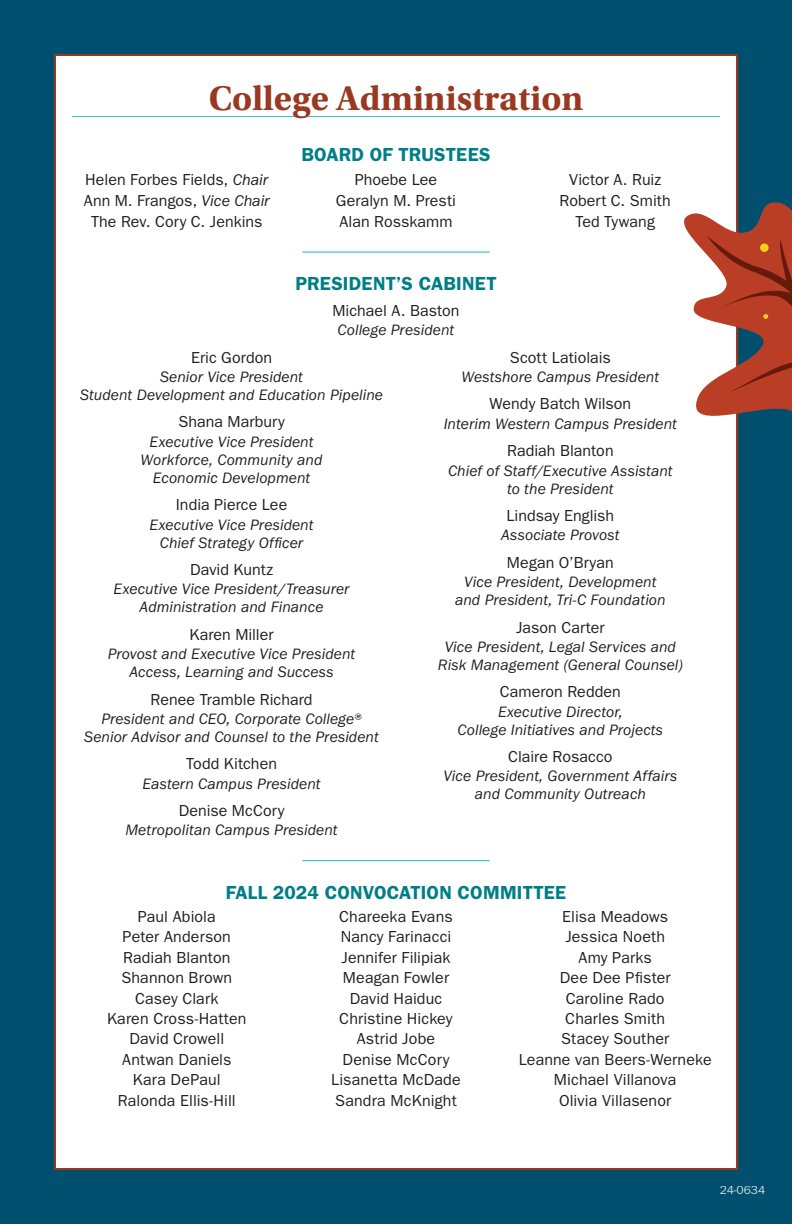
<style>
.page{position:relative;width:792px;height:1224px;background:#004f6e}
.page>*{position:absolute;margin:0;border:0;box-sizing:border-box;transform-origin:0 0}
.Administration_Title{font:700 36px "Utopia Std";color:#993921}
.Admin_Subtitles{font:600 19px "ITC Franklin Gothic Std";letter-spacing:.01em;color:#007e87}
.Convo_Committee_P{font:16px "ITC Franklin Gothic Std";letter-spacing:.01em;color:#231f20}
.Presidents_Cabinet_N{font:16px "ITC Franklin Gothic Std";letter-spacing:.005em;color:#231f20}
.Trustees{font:16px "ITC Franklin Gothic Std";letter-spacing:.005em;color:#231f20}
.Presidents_Cabinet_T{font:italic 15.6px/18px "ITC Franklin Gothic Std";letter-spacing:.005em;color:#231f20;text-align:center}
.t1{font:12px "ITC Franklin Gothic Std";color:#fff}
.s1{font-style:italic}
</style>
<div class="page">
<div style="left:54px;top:54px;width:684px;height:1116px;background:#fff;border:2px solid #993921"></div>
<hr style="left:72px;top:116px;width:648px;height:1px;background:#3ac1cd">
<hr style="left:302px;top:251px;width:188px;height:2px;background:#3ac1cd">
<hr style="left:302px;top:860px;width:188px;height:1px;background:#3ac1cd">
<svg style="left:684px;top:197px;width:108px;height:236px"></svg>
<h1 class="Administration_Title" style="left:209px;top:77px;width:376px">College Administration</h1>
<h2 class="Admin_Subtitles" style="left:301px;top:143px;width:191px">BOARD OF TRUSTEES</h2>
<p class="Trustees" style="left:85px;top:170px;width:184px">Helen Forbes Fields, <span class="s1">Chair</span></p>
<p class="Trustees" style="left:84px;top:191px;width:187px">Ann M. Frangos, <span class="s1">Vice Chair</span></p>
<p class="Trustees" style="left:91px;top:212px;width:173px">The Rev. Cory C. Jenkins</p>
<p class="Trustees" style="left:355px;top:170px;width:84px">Phoebe Lee</p>
<p class="Trustees" style="left:336px;top:191px;width:122px">Geralyn M. Presti</p>
<p class="Trustees" style="left:340px;top:212px;width:114px">Alan Rosskamm</p>
<p class="Trustees" style="left:569px;top:170px;width:93px">Victor A. Ruiz</p>
<p class="Trustees" style="left:559px;top:191px;width:113px">Robert C. Smith</p>
<p class="Trustees" style="left:575px;top:212px;width:81px">Ted Tywang</p>
<h2 class="Admin_Subtitles" style="left:295px;top:272px;width:203px">PRESIDENT’S CABINET</h2>
<p class="Presidents_Cabinet_N" style="left:332px;top:301px;width:129px">Michael A. Baston</p>
<p class="Presidents_Cabinet_T" style="left:338px;top:321px;width:118px">College President</p>
<p class="Presidents_Cabinet_N" style="left:191px;top:348px;width:83px">Eric Gordon</p>
<p class="Presidents_Cabinet_T" style="left:160px;top:368px;width:145px">Senior Vice President</p>
<p class="Presidents_Cabinet_T" style="left:80px;top:386px;width:304px">Student Development and Education Pipeline</p>
<p class="Presidents_Cabinet_N" style="left:178px;top:413px;width:108px">Shana Marbury</p>
<p class="Presidents_Cabinet_T" style="left:141px;top:433px;width:183px">Executive Vice President<br>Workforce, Community and<br>Economic Development</p>
<p class="Presidents_Cabinet_N" style="left:176px;top:496px;width:113px">India Pierce Lee</p>
<p class="Presidents_Cabinet_T" style="left:150px;top:516px;width:166px">Executive Vice President</p>
<p class="Presidents_Cabinet_T" style="left:160px;top:534px;width:145px">Chief Strategy Officer</p>
<p class="Presidents_Cabinet_N" style="left:190px;top:560px;width:85px">David Kuntz</p>
<p class="Presidents_Cabinet_T" style="left:114px;top:580px;width:237px">Executive Vice President/Treasurer<br>Administration and Finance</p>
<p class="Presidents_Cabinet_N" style="left:190px;top:625px;width:86px">Karen Miller</p>
<p class="Presidents_Cabinet_T" style="left:108px;top:645px;width:249px">Provost and Executive Vice President<br>Access, Learning and Success</p>
<p class="Presidents_Cabinet_N" style="left:151px;top:690px;width:163px">Renee Tramble Richard</p>
<p class="Presidents_Cabinet_T" style="left:101px;top:710px;width:262px">President and CEO, Corporate College®</p>
<p class="Presidents_Cabinet_T" style="left:84px;top:728px;width:296px">Senior Advisor and Counsel to the President</p>
<p class="Presidents_Cabinet_N" style="left:186px;top:755px;width:92px">Todd Kitchen</p>
<p class="Presidents_Cabinet_T" style="left:142px;top:775px;width:180px">Eastern Campus President</p>
<p class="Presidents_Cabinet_N" style="left:179px;top:801px;width:107px">Denise McCory</p>
<p class="Presidents_Cabinet_T" style="left:125px;top:822px;width:214px">Metropolitan Campus President</p>
<p class="Presidents_Cabinet_N" style="left:510px;top:348px;width:102px">Scott Latiolais</p>
<p class="Presidents_Cabinet_T" style="left:462px;top:368px;width:199px">Westshore Campus President</p>
<p class="Presidents_Cabinet_N" style="left:490px;top:395px;width:143px">Wendy Batch Wilson</p>
<p class="Presidents_Cabinet_T" style="left:444px;top:415px;width:235px">Interim Western Campus President</p>
<p class="Presidents_Cabinet_N" style="left:507px;top:442px;width:108px">Radiah Blanton</p>
<p class="Presidents_Cabinet_T" style="left:448px;top:462px;width:226px">Chief of Staff/Executive Assistant</p>
<p class="Presidents_Cabinet_T" style="left:507px;top:480px;width:108px">to the President</p>
<p class="Presidents_Cabinet_N" style="left:507px;top:506px;width:109px">Lindsay English</p>
<p class="Presidents_Cabinet_T" style="left:501px;top:526px;width:120px">Associate Provost</p>
<p class="Presidents_Cabinet_N" style="left:507px;top:553px;width:108px">Megan O’Bryan</p>
<p class="Presidents_Cabinet_T" style="left:455px;top:573px;width:212px">Vice President, Development and President, Tri-C Foundation</p>
<p class="Presidents_Cabinet_N" style="left:516px;top:618px;width:90px">Jason Carter</p>
<p class="Presidents_Cabinet_T" style="left:438px;top:638px;width:246px">Vice President, Legal Services and<br>Risk Management (General Counsel)</p>
<p class="Presidents_Cabinet_N" style="left:500px;top:683px;width:123px">Cameron Redden</p>
<p class="Presidents_Cabinet_T" style="left:458px;top:703px;width:207px">Executive Director,<br>College Initiatives and Projects</p>
<p class="Presidents_Cabinet_N" style="left:508px;top:747px;width:106px">Claire Rosacco</p>
<p class="Presidents_Cabinet_T" style="left:443px;top:768px;width:236px">Vice President, Government Affairs and Community Outreach</p>
<h2 class="Admin_Subtitles" style="left:226px;top:881px;width:342px">FALL 2024 CONVOCATION COMMITTEE</h2>
<p class="Convo_Committee_P" style="left:138px;top:907px;width:80px">Paul Abiola</p>
<p class="Convo_Committee_P" style="left:123px;top:928px;width:110px">Peter Anderson</p>
<p class="Convo_Committee_P" style="left:123px;top:948px;width:109px">Radiah Blanton</p>
<p class="Convo_Committee_P" style="left:121px;top:969px;width:112px">Shannon Brown</p>
<p class="Convo_Committee_P" style="left:135px;top:989px;width:85px">Casey Clark</p>
<p class="Convo_Committee_P" style="left:107px;top:1009px;width:141px">Karen Cross-Hatten</p>
<p class="Convo_Committee_P" style="left:129px;top:1030px;width:96px">David Crowell</p>
<p class="Convo_Committee_P" style="left:122px;top:1050px;width:111px">Antwan Daniels</p>
<p class="Convo_Committee_P" style="left:133px;top:1071px;width:89px">Kara DePaul</p>
<p class="Convo_Committee_P" style="left:118px;top:1091px;width:119px">Ralonda Ellis-Hill</p>
<p class="Convo_Committee_P" style="left:339px;top:907px;width:115px">Chareeka Evans</p>
<p class="Convo_Committee_P" style="left:341px;top:928px;width:112px">Nancy Farinacci</p>
<p class="Convo_Committee_P" style="left:341px;top:948px;width:111px">Jennifer Filipiak</p>
<p class="Convo_Committee_P" style="left:343px;top:969px;width:108px">Meagan Fowler</p>
<p class="Convo_Committee_P" style="left:350px;top:989px;width:94px">David Haiduc</p>
<p class="Convo_Committee_P" style="left:339px;top:1009px;width:115px">Christine Hickey</p>
<p class="Convo_Committee_P" style="left:357px;top:1030px;width:80px">Astrid Jobe</p>
<p class="Convo_Committee_P" style="left:343px;top:1050px;width:108px">Denise McCory</p>
<p class="Convo_Committee_P" style="left:331px;top:1071px;width:131px">Lisanetta McDade</p>
<p class="Convo_Committee_P" style="left:335px;top:1091px;width:123px">Sandra McKnight</p>
<p class="Convo_Committee_P" style="left:562px;top:907px;width:107px">Elisa Meadows</p>
<p class="Convo_Committee_P" style="left:565px;top:928px;width:101px">Jessica Noeth</p>
<p class="Convo_Committee_P" style="left:579px;top:948px;width:75px">Amy Parks</p>
<p class="Convo_Committee_P" style="left:560px;top:969px;width:113px">Dee Dee Pfister</p>
<p class="Convo_Committee_P" style="left:566px;top:989px;width:100px">Caroline Rado</p>
<p class="Convo_Committee_P" style="left:565px;top:1009px;width:101px">Charles Smith</p>
<p class="Convo_Committee_P" style="left:561px;top:1030px;width:110px">Stacey Souther</p>
<p class="Convo_Committee_P" style="left:519px;top:1050px;width:194px">Leanne van Beers-Werneke</p>
<p class="Convo_Committee_P" style="left:554px;top:1071px;width:124px">Michael Villanova</p>
<p class="Convo_Committee_P" style="left:559px;top:1091px;width:114px">Olivia Villasenor</p>
<p class="t1" style="left:720px;top:1184px;width:47px">24-0634</p>
</div>
